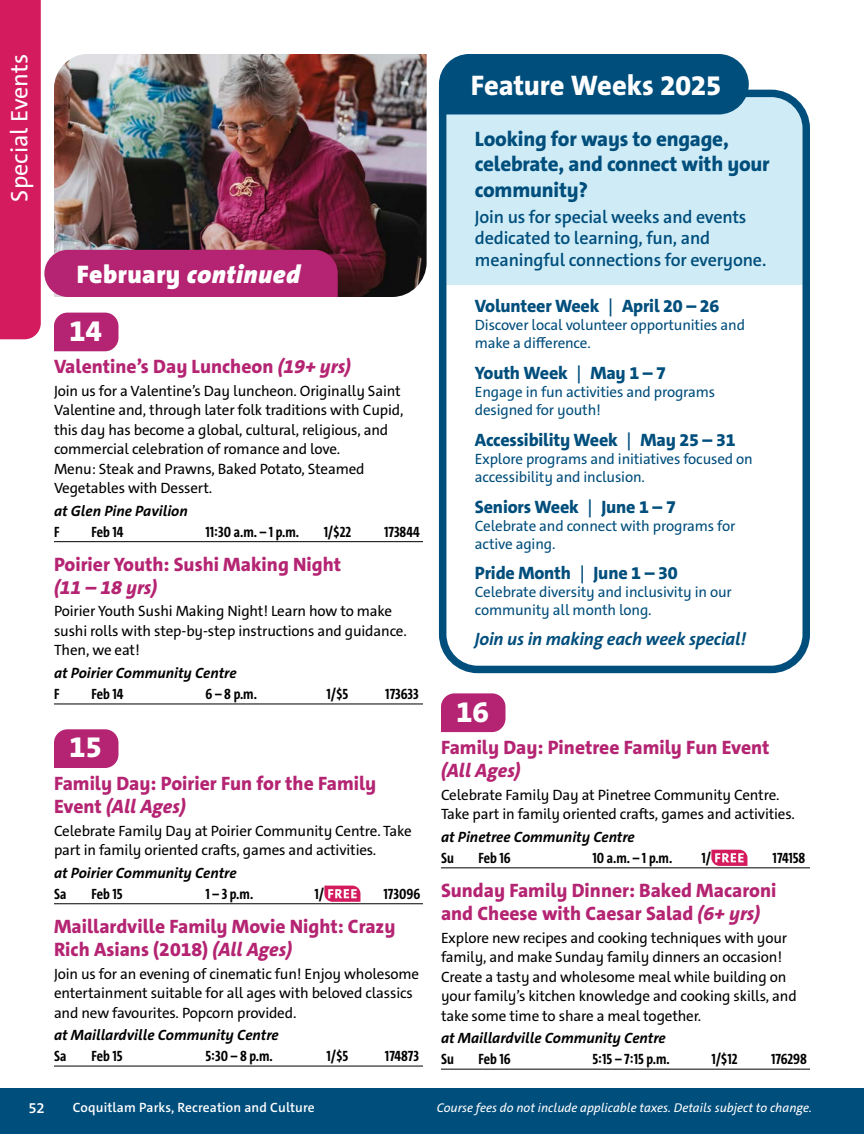
<style>
.page{position:relative;width:864px;height:1134px;background:#fff}
.page>*{position:absolute;margin:0;border:0;box-sizing:border-box;transform-origin:0 0}
.Special_Events_-_DATE_FEB{font:800 30px "The Sans C5";color:#fff}
.Pullout_-_Title{font:800 28.5px "The Sans C5";letter-spacing:-.01em;color:#fff}
.special_event_subhead{font:italic 900 25.5px "The Sans C5";letter-spacing:.02em;color:#fff}
.t1{font:24px "The Sans C5";color:#fff}
.Pullout_Body{font:800 21px/25.2px "The Sans C5";letter-spacing:-.01em;color:#004e7c}
.Special_Events_-_TITLE_FEB{font:800 19.5px/23.4px "The Sans C5";color:#b42472}
.Pullout_Body-2{font:800 18px "The Sans C5";letter-spacing:-.01em;color:#004e7c}
.Pullout_Body-3{font:600 18px/21.6px "The Sans C5";letter-spacing:-.01em;color:#004e7c}
.Pullout_Body-4{font:italic 700 18px "The Sans C5";letter-spacing:-.01em;color:#004e7c}
.Description{font:15px/19.5px "The Sans C5";letter-spacing:-.01em;color:#000}
.Pullout_Body-5{font:15px/18px "The Sans C5";letter-spacing:-.01em;color:#004e7c}
.Details{font:700 15px "The Sans Cd";color:#000}
.Location{font:italic 700 15px "The Sans C5";color:#000}
.t2{font:600 15px "The Sans C5";color:#fff}
.t3{font:600 13.5px "The Sans C5";letter-spacing:.01em;color:#fff}
.t4{font:italic 12.75px "The Sans C5";color:#fff}
.s1{font-style:normal}
.s2{font-style:italic}
.s3{font-weight:600}
</style>
<div class="page">
<hr style="left:54px;top:541px;width:369px;height:1px;background:#000">
<hr style="left:54px;top:704px;width:369px;height:1px;background:#000">
<svg style="left:54px;top:729px;width:64px;height:39px;background:#b72f79"></svg>
<hr style="left:54px;top:903px;width:369px;height:1px;background:#000">
<hr style="left:54px;top:1066px;width:369px;height:1px;background:#000">
<svg style="left:324px;top:886px;width:36px;height:16px"></svg>
<svg style="left:441px;top:693px;width:65px;height:39px;background:#b8317a"></svg>
<hr style="left:441px;top:867px;width:369px;height:1px;background:#000">
<hr style="left:441px;top:1069px;width:369px;height:1px;background:#000">
<svg style="left:711px;top:850px;width:36px;height:16px"></svg>
<img style="left:338px;top:54px;width:89px;height:243px">
<svg style="left:438px;top:86px;width:372px;height:588px"></svg>
<div style="left:439px;top:54px;width:310px;height:60px;background:#004e7c"></div>
<div style="left:0;top:1088px;width:864px;height:46px;background:#004e7c"></div>
<img style="left:0;top:0;width:338px;height:351px">
<h3 class="t1" style="left:4px;top:202px;width:149px;rotate:-90deg">Special Events</h3>
<p class="special_event_subhead" style="left:77px;top:258px;width:225px"><span class="s1">February</span> continued</p>
<p class="Special_Events_-_DATE_FEB" style="left:69px;top:311px;width:34px">14</p>
<p class="Special_Events_-_TITLE_FEB" style="left:54px;top:355px;width:298px">Valentine’s Day Luncheon <span class="s2">(19+ yrs)</span></p>
<p class="Description" style="left:54px;top:381px;width:351px">Join us for a Valentine’s Day luncheon. Originally Saint Valentine and, through later folk traditions with Cupid, this day has become a global, cultural, religious, and commercial celebration of romance and love.</p>
<p class="Description" style="left:54px;top:459px;width:312px">Menu: Steak and Prawns, Baked Potato, Steamed<br>Vegetables with Dessert.</p>
<p class="Location" style="left:54px;top:501px;width:135px">at Glen Pine Pavilion</p>
<p class="Details" style="left:54px;top:522px;width:7px">F</p>
<p class="Details" style="left:92px;top:522px;width:34px">Feb 14</p>
<p class="Details" style="left:206px;top:522px;width:95px">11:30 a.m. – 1 p.m.</p>
<p class="Details" style="left:324px;top:522px;width:29px">1/$22</p>
<p class="Details" style="left:384px;top:522px;width:37px">173844</p>
<p class="Special_Events_-_TITLE_FEB" style="left:54px;top:552px;width:289px">Poirier Youth: Sushi Making Night <span class="s2">(11 – 18 yrs)</span></p>
<p class="Description" style="left:54px;top:602px;width:354px">Poirier Youth Sushi Making Night! Learn how to make sushi rolls with step-by-step instructions and guidance.<br>Then, we eat!</p>
<p class="Location" style="left:54px;top:663px;width:184px">at Poirier Community Centre</p>
<p class="Details" style="left:54px;top:684px;width:7px">F</p>
<p class="Details" style="left:92px;top:684px;width:34px">Feb 14</p>
<p class="Details" style="left:206px;top:684px;width:53px">6 – 8 p.m.</p>
<p class="Details" style="left:327px;top:684px;width:23px">1/$5</p>
<p class="Details" style="left:385px;top:684px;width:35px">173633</p>
<p class="Special_Events_-_DATE_FEB" style="left:69px;top:728px;width:34px">15</p>
<p class="Special_Events_-_TITLE_FEB" style="left:54px;top:772px;width:324px">Family Day: Poirier Fun for the Family<br>Event <span class="s2">(All Ages)</span></p>
<p class="Description" style="left:54px;top:821px;width:359px">Celebrate Family Day at Poirier Community Centre. Take part in family oriented crafts, games and activities.</p>
<p class="Location" style="left:54px;top:863px;width:184px">at Poirier Community Centre</p>
<p class="Details" style="left:54px;top:884px;width:14px">Sa</p>
<p class="Details" style="left:92px;top:884px;width:33px">Feb 15</p>
<p class="Details" style="left:206px;top:884px;width:49px">1 – 3 p.m.</p>
<p class="Details" style="left:315px;top:884px;width:11px">1/</p>
<p class="Details" style="left:384px;top:884px;width:38px">173096</p>
<p class="Special_Events_-_TITLE_FEB" style="left:54px;top:915px;width:343px">Maillardville Family Movie Night: Crazy<br>Rich Asians (2018) <span class="s2">(All Ages)</span></p>
<p class="Description" style="left:54px;top:964px;width:367px">Join us for an evening of cinematic fun! Enjoy wholesome entertainment suitable for all ages with beloved classics and new favourites. Popcorn provided.</p>
<p class="Location" style="left:54px;top:1025px;width:226px">at Maillardville Community Centre</p>
<p class="Details" style="left:54px;top:1046px;width:14px">Sa</p>
<p class="Details" style="left:92px;top:1046px;width:33px">Feb 15</p>
<p class="Details" style="left:206px;top:1046px;width:69px">5:30 – 8 p.m.</p>
<p class="Details" style="left:327px;top:1046px;width:23px">1/$5</p>
<p class="Details" style="left:385px;top:1046px;width:36px">174873</p>
<p class="Pullout_-_Title" style="left:471px;top:67px;width:252px">Feature Weeks 2025</p>
<p class="Pullout_Body" style="left:475px;top:127px;width:296px">Looking for ways to engage, celebrate, and connect with your community?</p>
<p class="Pullout_Body-3" style="left:475px;top:206px;width:293px">Join us for special weeks and events dedicated to learning, fun, and meaningful connections for everyone.</p>
<p class="Pullout_Body-2" style="left:475px;top:295px;width:246px">Volunteer Week <span class="s3">|</span> April 20 – 26</p>
<p class="Pullout_Body-5" style="left:475px;top:316px;width:272px">Discover local volunteer opportunities and make a difference.</p>
<p class="Pullout_Body-2" style="left:475px;top:361px;width:193px">Youth Week <span class="s3">|</span> May 1 – 7</p>
<p class="Pullout_Body-5" style="left:475px;top:383px;width:242px">Engage in fun activities and programs designed for youth!</p>
<p class="Pullout_Body-2" style="left:475px;top:428px;width:262px">Accessibility Week <span class="s3">|</span> May 25 – 31</p>
<p class="Pullout_Body-5" style="left:475px;top:450px;width:279px">Explore programs and initiatives focused on accessibility and inclusion.</p>
<p class="Pullout_Body-2" style="left:475px;top:495px;width:202px">Seniors Week <span class="s3">|</span> June 1 – 7</p>
<p class="Pullout_Body-5" style="left:475px;top:517px;width:262px">Celebrate and connect with programs for active aging.</p>
<p class="Pullout_Body-2" style="left:475px;top:562px;width:204px">Pride Month <span class="s3">|</span> June 1 – 30</p>
<p class="Pullout_Body-5" style="left:475px;top:583px;width:258px">Celebrate diversity and inclusivity in our community all month long.</p>
<p class="Pullout_Body-4" style="left:475px;top:627px;width:273px">Join us in making each week special!</p>
<p class="Special_Events_-_DATE_FEB" style="left:456px;top:692px;width:34px">16</p>
<p class="Special_Events_-_TITLE_FEB" style="left:441px;top:736px;width:330px">Family Day: Pinetree Family Fun Event <span class="s2">(All Ages)</span></p>
<p class="Description" style="left:441px;top:785px;width:355px">Celebrate Family Day at Pinetree Community Centre.<br>Take part in family oriented crafts, games and activities.</p>
<p class="Location" style="left:441px;top:827px;width:195px">at Pinetree Community Centre</p>
<p class="Details" style="left:441px;top:848px;width:14px">Su</p>
<p class="Details" style="left:478px;top:848px;width:34px">Feb 16</p>
<p class="Details" style="left:592px;top:848px;width:81px">10 a.m. – 1 p.m.</p>
<p class="Details" style="left:702px;top:848px;width:11px">1/</p>
<p class="Details" style="left:773px;top:848px;width:34px">174158</p>
<p class="Special_Events_-_TITLE_FEB" style="left:441px;top:879px;width:337px">Sunday Family Dinner: Baked Macaroni and Cheese with Caesar Salad <span class="s2">(6+ yrs)</span></p>
<p class="Description" style="left:441px;top:928px;width:357px">Explore new recipes and cooking techniques with your family, and make Sunday family dinners an occasion!<br>Create a tasty and wholesome meal while building on your family’s kitchen knowledge and cooking skills, and take some time to share a meal together.</p>
<p class="Location" style="left:441px;top:1028px;width:226px">at Maillardville Community Centre</p>
<p class="Details" style="left:441px;top:1049px;width:14px">Su</p>
<p class="Details" style="left:478px;top:1049px;width:34px">Feb 16</p>
<p class="Details" style="left:592px;top:1049px;width:79px">5:15 – 7:15 p.m.</p>
<p class="Details" style="left:711px;top:1049px;width:28px">1/$12</p>
<p class="Details" style="left:771px;top:1049px;width:37px">176298</p>
<p class="t2" style="left:28px;top:1098px;width:18px">52</p>
<p class="t3" style="left:73px;top:1099px;width:243px">Coquitlam Parks, Recreation and Culture</p>
<p class="t4" style="left:437px;top:1099px;width:377px">Course fees do not include applicable taxes. Details subject to change.</p>
</div>
